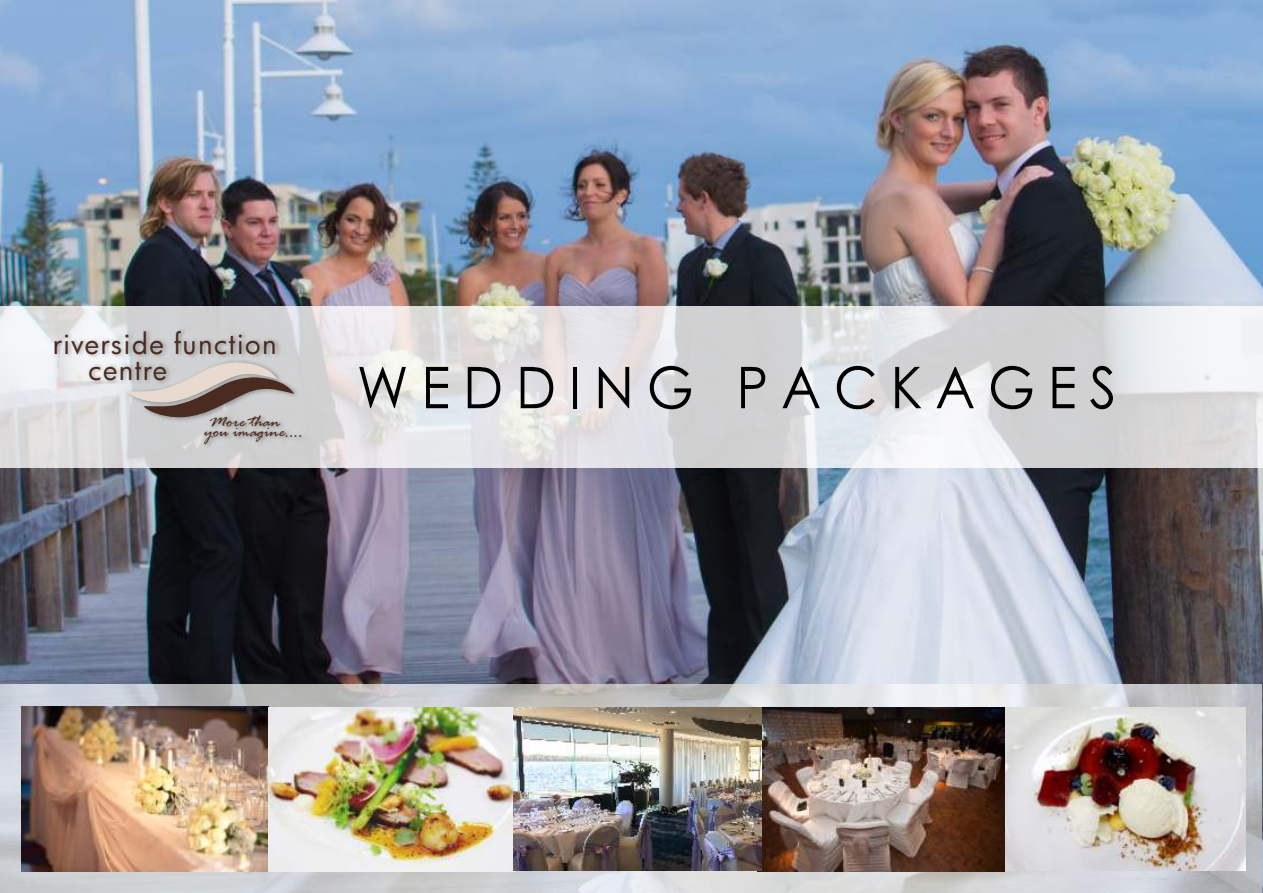
<style>
.page{position:relative;width:1263px;height:893px;background:#fff}
.page>*{position:absolute;margin:0;border:0;box-sizing:border-box;transform-origin:0 0}
.t1{font:57.6px "Century Gothic";letter-spacing:.24em;color:#000;scale:.94 1}
.t2{font:27.45px/25.3px "Futura";letter-spacing:.055em;color:#4a2b1f}
.t3{font:italic 18.15px "Rage";color:#4a2b1f}
</style>
<div class="page">
<img style="left:0;top:0;width:1263px;height:893px">
<div style="left:0;top:306px;width:1263px;height:161px;background:#fff;opacity:.8"></div>
<img style="left:0;top:684px;width:1261px;height:209px">
<img style="left:55px;top:330px;width:251px;height:118px">
<svg style="left:126px;top:362px;width:168px;height:56px;background:#b3aba7"></svg>
<img style="left:22px;top:707px;width:246px;height:164px">
<img style="left:268px;top:707px;width:245px;height:164px">
<img style="left:1004px;top:707px;width:242px;height:164px">
<img style="left:761px;top:707px;width:243px;height:164px">
<img style="left:513px;top:707px;width:248px;height:164px">
<p class="t2" style="left:88px;top:334px;width:190px;text-indent:-35px">riverside function centre</p>
<p class="t3" style="left:209px;top:415px;width:72px">More than</p>
<p class="t3" style="left:204px;top:425px;width:100px">you imagine....</p>
<h1 class="t1" style="left:357px;top:365px;width:810px">WEDDING PACKAGES</h1>
</div>
